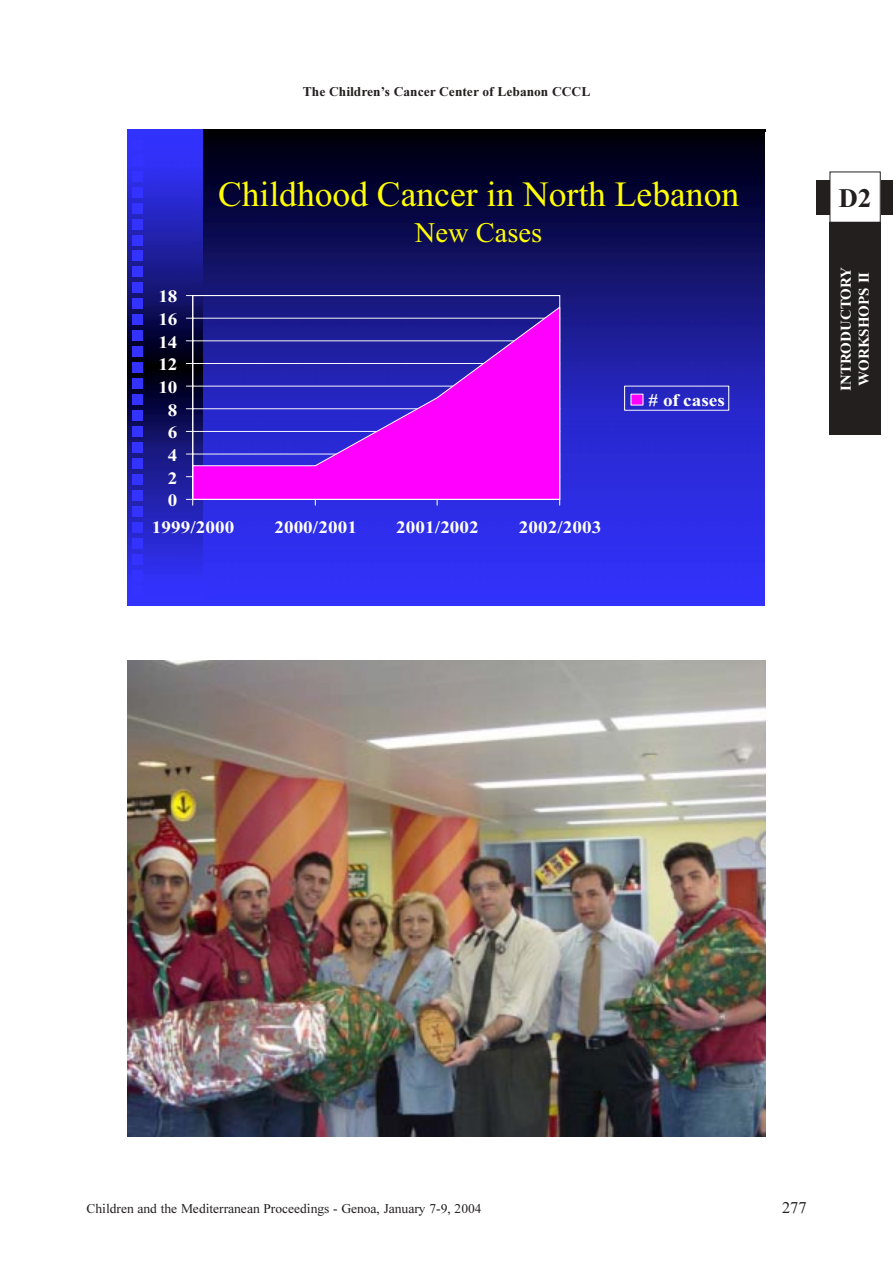
<style>
.page{position:relative;width:893px;height:1263px;background:#fff}
.page>*{position:absolute;margin:0;border:0;box-sizing:border-box;transform-origin:0 0}
.t1{font:35.55px "Times New Roman";color:#ff0}
.t2{font:28.35px "Times New Roman";color:#ff0}
.t3{font:27px "TT847 O00";color:#231f1f}
.t4{font:700 17.55px "Times New Roman";color:#fff;scale:1.1 1}
.t5{font:16.5px "TT849 O00";color:#231f1f}
.t6{font:15px/18px "TT847 O00";color:#fff;text-align:center}
.t7{font:13.5px "TT849 O00";color:#231f1f}
.t8{font:13.5px "TT847 O00";color:#231f1f}
</style>
<div class="page">
<div style="left:816px;top:180px;width:76px;height:34px;background:#231f1f"></div>
<div style="left:830px;top:172px;width:50px;height:50px;background:#fff"></div>
<div style="left:829px;top:172px;width:51px;height:51px;border:1px solid #231f1f"></div>
<div style="left:829px;top:223px;width:51px;height:212px;background:#231f1f"></div>
<hr style="left:128px;top:129px;width:637px;height:1px;background:#000">
<hr style="left:128px;top:130px;width:637px;height:2px;background:#000">
<img style="left:202px;top:132px;width:562px;height:473px">
<img style="left:128px;top:129px;width:74px;height:237px">
<hr style="left:128px;top:366px;width:75px;height:2px;background:#000">
<hr style="left:128px;top:368px;width:75px;height:1px;background:#000">
<img style="left:128px;top:369px;width:74px;height:236px">
<svg style="left:128px;top:129px;width:8px;height:8px"></svg>
<svg style="left:185px;top:295px;width:375px;height:211px;background:#7d1dcb"></svg>
<div style="left:624px;top:386px;width:105px;height:25px;border:1px solid #fff"></div>
<div style="left:630px;top:394px;width:13px;height:11px;background:#f0f"></div>
<img style="left:128px;top:661px;width:637px;height:476px">
<p class="t8" style="left:303px;top:87px;width:289px">The Children’s Cancer Center of Lebanon CCCL</p>
<p class="t4" style="left:158px;top:291px;width:19px">18</p>
<p class="t4" style="left:158px;top:314px;width:19px">16</p>
<p class="t4" style="left:158px;top:336px;width:19px">14</p>
<p class="t4" style="left:158px;top:359px;width:19px">12</p>
<p class="t4" style="left:158px;top:381px;width:19px">10</p>
<p class="t4" style="left:168px;top:404px;width:10px">8</p>
<p class="t4" style="left:168px;top:427px;width:10px">6</p>
<p class="t4" style="left:168px;top:449px;width:10px">4</p>
<p class="t4" style="left:168px;top:472px;width:10px">2</p>
<p class="t4" style="left:168px;top:495px;width:10px">0</p>
<h1 class="t1" style="left:218px;top:182px;width:522px">Childhood Cancer in North Lebanon</h1>
<h2 class="t2" style="left:415px;top:222px;width:129px">New Cases</h2>
<p class="t4" style="left:648px;top:394px;width:71px"># of cases</p>
<p class="t4" style="left:152px;top:521px;width:76px">1999/2000</p>
<p class="t4" style="left:274px;top:521px;width:77px">2000/2001</p>
<p class="t4" style="left:396px;top:521px;width:76px">2001/2002</p>
<p class="t4" style="left:519px;top:521px;width:76px">2002/2003</p>
<h3 class="t3" style="left:838px;top:189px;width:34px">D2</h3>
<p class="t6" style="left:838px;top:391px;width:126px;rotate:-90deg">INTRODUCTORY<br>WORKSHOPS II</p>
<p class="t7" style="left:87px;top:1204px;width:396px">Children and the Mediterranean Proceedings - Genoa, January 7-9, 2004</p>
<p class="t5" style="left:782px;top:1202px;width:26px">277</p>
</div>
